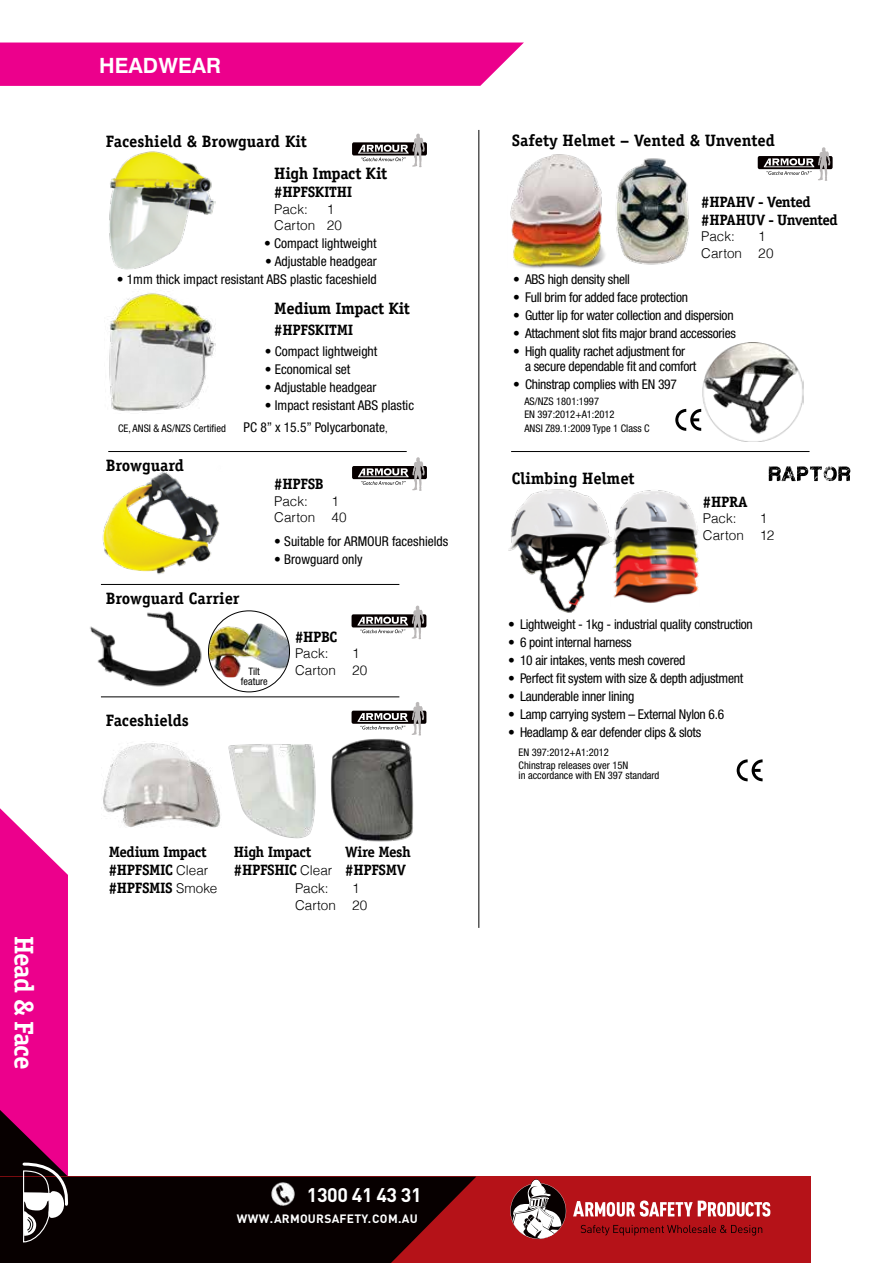
<style>
.page{position:relative;width:893px;height:1263px;background:#fff}
.page>*{position:absolute;margin:0;border:0;box-sizing:border-box;transform-origin:0 0}
.t1{font:700 27px "Officina Serif";letter-spacing:-.04em;color:#fff}
.t2{font:700 21px "Swiss 721 BT";color:#fff}
.t3{font:700 19.5px "DIN";letter-spacing:-.02em;color:#fff}
.t4{font:700 16.5px "Officina Serif";color:#000}
.t5{font:700 16.5px "Officina Serif";letter-spacing:-.02em;color:#000}
.t6{font:700 15px/18px "Officina Serif";letter-spacing:-.025em;color:#000}
.t7{font:condensed 13.5px/15px "Helvetica Neue";letter-spacing:-.02em;color:#000}
.t8{font:condensed 13.5px "Helvetica Neue";color:#000}
.t9{font:300 13.5px/16.5px "Helvetica";color:#000}
.t10{font:700 12px "DIN";letter-spacing:.02em;color:#fff}
.t11{font:condensed 10.5px/13.2px "Helvetica Neue";color:#000}
.t12{font:condensed 10.35px/10.1px "Helvetica Neue";color:#000;text-align:center}
.s1{font-size:10.5px}
.s2{font-family:"Helvetica";font-weight:300;font-size:13.5px}
</style>
<div class="page">
<div style="left:0;top:43px;width:524px;height:43px;background:#ec008c"></div>
<div style="left:352px;top:142px;width:75px;height:13px;background:#070000;border-radius:2px"></div>
<svg style="left:358px;top:133px;width:67px;height:34px"></svg>
<div style="left:352px;top:466px;width:75px;height:13px;background:#070000;border-radius:2px"></div>
<svg style="left:358px;top:457px;width:67px;height:34px"></svg>
<img style="left:508px;top:489px;width:97px;height:124px">
<img style="left:605px;top:490px;width:94px;height:113px">
<img style="left:208px;top:624px;width:82px;height:53px">
<div style="left:208px;top:611px;width:82px;height:81px;border:1px solid #000;border-radius:50%"></div>
<div style="left:0;top:1177px;width:811px;height:86px;background:#b51218"></div>
<svg style="left:573px;top:1200px;width:197px;height:16px"></svg>
<svg style="left:581px;top:1225px;width:181px;height:10px"></svg>
<svg style="left:510px;top:1179px;width:56px;height:60px"></svg>
<hr style="left:479px;top:130px;width:1px;height:798px;background:#000">
<img style="left:102px;top:471px;width:118px;height:104px">
<img style="left:109px;top:151px;width:106px;height:119px">
<img style="left:109px;top:293px;width:106px;height:118px">
<img style="left:103px;top:743px;width:116px;height:65px">
<hr style="left:101px;top:584px;width:298px;height:1px;background:#000">
<hr style="left:101px;top:697px;width:298px;height:1px;background:#000">
<hr style="left:108px;top:451px;width:299px;height:1px;background:#000">
<hr style="left:511px;top:451px;width:298px;height:1px;background:#000">
<div style="left:758px;top:156px;width:75px;height:13px;background:#070000;border-radius:2px"></div>
<svg style="left:764px;top:147px;width:66px;height:34px"></svg>
<div style="left:352px;top:614px;width:74px;height:13px;background:#070000;border-radius:2px"></div>
<svg style="left:357px;top:605px;width:67px;height:34px"></svg>
<div style="left:352px;top:711px;width:74px;height:13px;background:#070000;border-radius:2px"></div>
<svg style="left:357px;top:702px;width:67px;height:33px"></svg>
<svg style="left:675px;top:409px;width:24px;height:22px"></svg>
<svg style="left:737px;top:759px;width:26px;height:22px"></svg>
<img style="left:510px;top:154px;width:95px;height:115px">
<img style="left:616px;top:158px;width:73px;height:107px">
<img style="left:699px;top:342px;width:104px;height:100px">
<svg style="left:769px;top:466px;width:81px;height:15px"></svg>
<img style="left:90px;top:611px;width:112px;height:76px">
<img style="left:228px;top:744px;width:88px;height:64px">
<img style="left:330px;top:738px;width:84px;height:70px">
<svg style="left:0;top:808px;width:476px;height:455px"></svg>
<h1 class="t1" style="left:41px;top:935px;width:135px;rotate:90deg">Head &amp; Face</h1>
<h2 class="t2" style="left:99px;top:53px;width:242px">IMPACT / MECHANICAL</h2>
<h2 class="t2" style="left:99px;top:53px;width:123px">HEADWEAR</h2>
<p class="t4" style="left:106px;top:131px;width:203px">Faceshield &amp; Browguard Kit</p>
<p class="t5" style="left:274px;top:163px;width:114px">High Impact Kit</p>
<p class="t6" style="left:274px;top:183px;width:79px">#HPFSKITHI</p>
<p class="t9" style="left:274px;top:200px;width:35px">Pack:</p>
<p class="t9" style="left:274px;top:200px;width:69px;text-indent:53px">1<br>Carton 20</p>
<p class="t8" style="left:264px;top:235px;width:114px">• Compact lightweight</p>
<p class="t8" style="left:265px;top:253px;width:113px">• Adjustable headgear</p>
<p class="t8" style="left:117px;top:271px;width:261px">• 1mm thick impact resistant ABS plastic faceshield</p>
<p class="t5" style="left:274px;top:298px;width:137px">Medium Impact Kit</p>
<p class="t6" style="left:274px;top:321px;width:80px">#HPFSKITMI</p>
<p class="t8" style="left:265px;top:344px;width:114px">• Compact lightweight</p>
<p class="t8" style="left:265px;top:362px;width:87px">• Economical set</p>
<p class="t8" style="left:265px;top:380px;width:113px">• Adjustable headgear</p>
<p class="t8" style="left:265px;top:398px;width:151px">• Impact resistant ABS plastic</p>
<p class="t11" style="left:118px;top:422px;width:109px">CE, ANSI &amp; AS/NZS Certified</p>
<p class="t8" style="left:244px;top:420px;width:145px">PC 8” x 15.5” Polycarbonate<span class="s1">,</span></p>
<p class="t4" style="left:106px;top:455px;width:80px">Browguard</p>
<p class="t4" style="left:106px;top:588px;width:135px">Browguard Carrier</p>
<p class="t6" style="left:274px;top:475px;width:51px">#HPFSB</p>
<p class="t9" style="left:274px;top:492px;width:35px">Pack:</p>
<p class="t9" style="left:274px;top:492px;width:74px;text-indent:57px">1<br>Carton 40</p>
<p class="t8" style="left:274px;top:533px;width:175px">• Suitable for ARMOUR faceshields</p>
<p class="t8" style="left:274px;top:551px;width:90px">• Browguard only</p>
<p class="t4" style="left:106px;top:710px;width:85px">Faceshields</p>
<p class="t12" style="left:241px;top:666px;width:28px">Tilt feature</p>
<p class="t6" style="left:295px;top:627px;width:44px">#HPBC</p>
<p class="t9" style="left:295px;top:644px;width:35px">Pack:</p>
<p class="t9" style="left:295px;top:644px;width:74px;text-indent:57px">1<br>Carton 20</p>
<p class="t6" style="left:109px;top:842px;width:110px">Medium Impact #HPFSMIC <span class="s2">Clear </span>#HPFSMIS <span class="s2">Smoke</span></p>
<p class="t6" style="left:234px;top:842px;width:100px">High Impact #HPFSHIC <span class="s2">Clear</span></p>
<p class="t6" style="left:345px;top:842px;width:67px">Wire Mesh #HPFSMV</p>
<p class="t9" style="left:295px;top:879px;width:35px">Pack:</p>
<p class="t9" style="left:295px;top:879px;width:74px;text-indent:57px">1<br>Carton 20</p>
<p class="t4" style="left:512px;top:131px;width:265px">Safety Helmet – Vented &amp; Unvented</p>
<p class="t6" style="left:701px;top:193px;width:138px">#HPAHV - Vented #HPAHUV - Unvented</p>
<p class="t9" style="left:701px;top:227px;width:35px">Pack:</p>
<p class="t9" style="left:701px;top:227px;width:74px;text-indent:57px">1<br>Carton 20</p>
<p class="t7" style="left:513px;top:271px;width:119px">• ABS high density shell</p>
<p class="t7" style="left:513px;top:289px;width:176px">• Full brim for added face protection</p>
<p class="t7" style="left:513px;top:307px;width:222px">• Gutter lip for water collection and dispersion</p>
<p class="t7" style="left:513px;top:325px;width:225px">• Attachment slot fits major brand accessories</p>
<p class="t7" style="left:525px;top:343px;width:173px;text-indent:-12px">• High quality rachet adjustment for<br>a secure dependable fit and comfort</p>
<p class="t7" style="left:513px;top:376px;width:165px">• Chinstrap complies with EN 397</p>
<p class="t11" style="left:524px;top:395px;width:127px">AS/NZS 1801:1997<br>EN 397:2012+A1:2012<br>ANSI Z89.1:2009 Type 1 Class C</p>
<p class="t4" style="left:512px;top:468px;width:124px">Climbing Helmet</p>
<p class="t6" style="left:703px;top:492px;width:46px">#HPRA</p>
<p class="t9" style="left:703px;top:509px;width:35px">Pack:</p>
<p class="t9" style="left:703px;top:509px;width:73px;text-indent:57px">1<br>Carton 12</p>
<p class="t7" style="left:508px;top:616px;width:246px">• Lightweight - 1kg - industrial quality construction</p>
<p class="t7" style="left:508px;top:634px;width:125px">• 6 point internal harness</p>
<p class="t7" style="left:508px;top:652px;width:179px">• 10 air intakes, vents mesh covered</p>
<p class="t7" style="left:508px;top:670px;width:237px">• Perfect fit system with size &amp; depth adjustment</p>
<p class="t7" style="left:508px;top:688px;width:128px">• Launderable inner lining</p>
<p class="t7" style="left:508px;top:706px;width:218px">• Lamp carrying system – External Nylon 6.6</p>
<p class="t7" style="left:508px;top:724px;width:195px">• Headlamp &amp; ear defender clips &amp; slots</p>
<p class="t11" style="left:519px;top:745px;width:111px">EN 397:2012+A1:2012<br>Chinstrap releases over 15N</p>
<p class="t11" style="left:519px;top:769px;width:142px">in accordance with EN 397 standard</p>
<h3 class="t3" style="left:307px;top:1182px;width:116px">1300 41 43 31</h3>
<p class="t10" style="left:237px;top:1211px;width:182px">WWW.ARMOURSAFETY.COM.AU</p>
</div>
